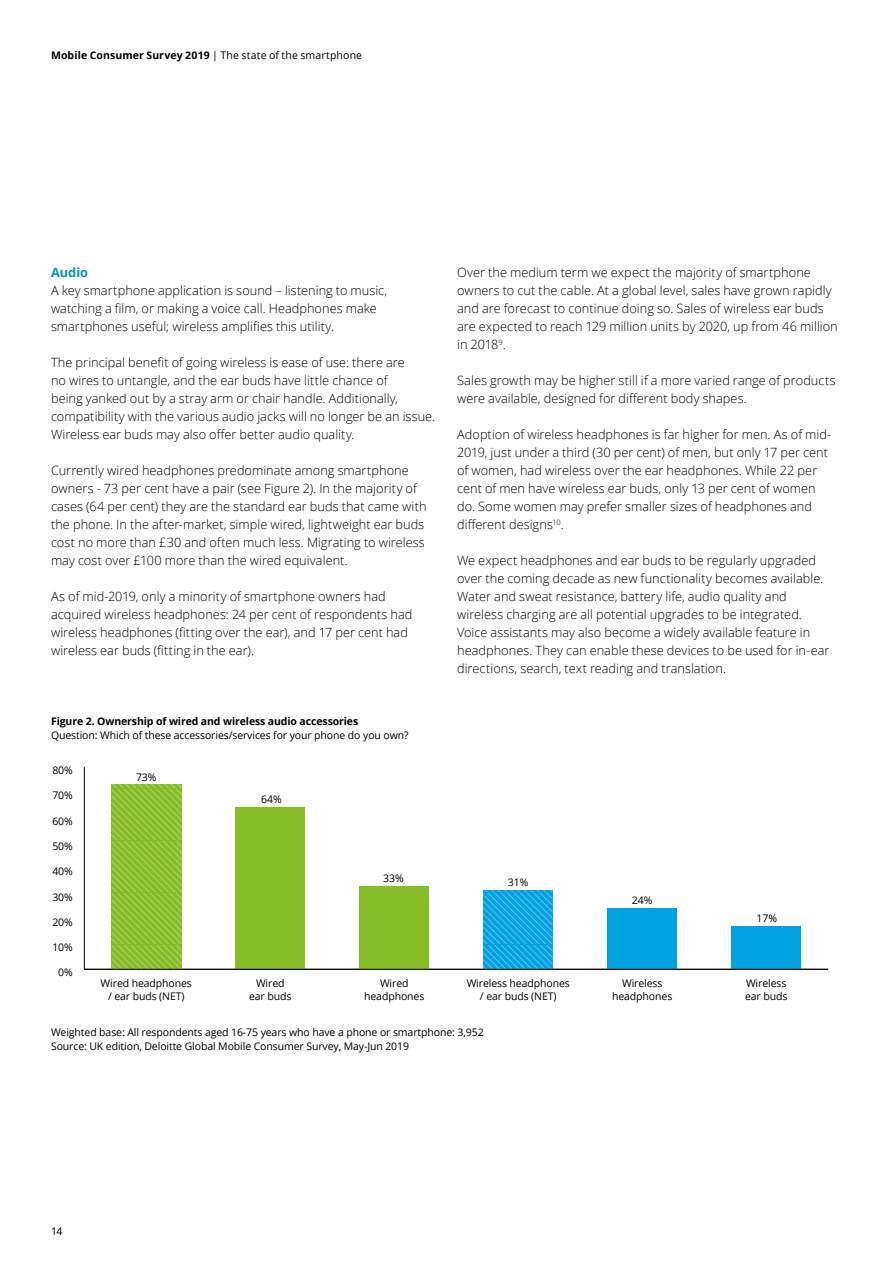
<style>
.page{position:relative;width:893px;height:1263px;background:#fff}
.page>*{position:absolute;margin:0;border:0;box-sizing:border-box;transform-origin:0 0}
.t1{font:300 12.75px/18px "Open Sans";letter-spacing:.005em;color:#000}
.t2{font:700 12.75px "Open Sans";color:#0099b3}
.t3{font:10.5px/13.5px "Open Sans";letter-spacing:-.01em;color:#000;text-align:center}
.t4{font:700 10.5px "Open Sans";letter-spacing:-.01em;color:#000}
.t5{font:700 10.5px "Open Sans";letter-spacing:.01em;color:#000}
.s1{font-weight:400}
</style>
<div class="page">
<hr style="left:84px;top:767px;width:1px;height:202px;background:#000">
<svg style="left:112px;top:785px;width:69px;height:184px;background:#8fbf34"></svg>
<div style="left:236px;top:807px;width:69px;height:162px;background:#86bc25"></div>
<div style="left:359px;top:886px;width:70px;height:83px;background:#86bc25"></div>
<svg style="left:483px;top:891px;width:70px;height:78px;background:#14a7e2"></svg>
<div style="left:607px;top:909px;width:70px;height:60px;background:#00a3e2"></div>
<div style="left:731px;top:926px;width:70px;height:43px;background:#00a3e2"></div>
<hr style="left:84px;top:969px;width:744px;height:1px;background:#000">
<p class="t5" style="left:51px;top:48px;width:313px">Mobile Consumer Survey 2019 <span class="s1">| The state of the smartphone</span></p>
<p class="t2" style="left:51px;top:263px;width:39px">Audio</p>
<p class="t1" style="left:51px;top:281px;width:338px">A key smartphone application is sound – listening to music, watching a film, or making a voice call. Headphones make smartphones useful; wireless amplifies this utility.</p>
<p class="t1" style="left:51px;top:353px;width:386px">The principal benefit of going wireless is ease of use: there are<br>no wires to untangle, and the ear buds have little chance of<br>being yanked out by a stray arm or chair handle. Additionally, compatibility with the various audio jacks will no longer be an issue.<br>Wireless ear buds may also offer better audio quality.</p>
<p class="t1" style="left:51px;top:461px;width:377px">Currently wired headphones predominate among smartphone owners - 73 per cent have a pair (see Figure 2). In the majority of cases (64 per cent) they are the standard ear buds that came with the phone. In the after-market, simple wired, lightweight ear buds cost no more than £30 and often much less. Migrating to wireless may cost over £100 more than the wired equivalent.</p>
<p class="t1" style="left:51px;top:587px;width:363px">As of mid-2019, only a minority of smartphone owners had acquired wireless headphones: 24 per cent of respondents had wireless headphones (fitting over the ear), and 17 per cent had wireless ear buds (fitting in the ear).</p>
<p class="t4" style="left:51px;top:714px;width:309px">Figure 2. Ownership of wired and wireless audio accessories</p>
<p class="t3" style="left:51px;top:728px;width:359px">Question: Which of these accessories/services for your phone do you own?</p>
<p class="t3" style="left:52px;top:763px;width:22px">80%</p>
<p class="t3" style="left:52px;top:789px;width:22px">70%</p>
<p class="t3" style="left:52px;top:814px;width:22px">60%</p>
<p class="t3" style="left:52px;top:839px;width:22px">50%</p>
<p class="t3" style="left:52px;top:864px;width:22px">40%</p>
<p class="t3" style="left:52px;top:890px;width:22px">30%</p>
<p class="t3" style="left:52px;top:915px;width:22px">20%</p>
<p class="t3" style="left:52px;top:940px;width:22px">10%</p>
<p class="t3" style="left:58px;top:965px;width:16px">0%</p>
<p class="t3" style="left:136px;top:770px;width:22px">73%</p>
<p class="t3" style="left:101px;top:976px;width:93px">Wired headphones / ear buds (NET)</p>
<p class="t3" style="left:261px;top:792px;width:22px">64%</p>
<p class="t3" style="left:249px;top:976px;width:44px">Wired ear buds</p>
<p class="t3" style="left:383px;top:871px;width:22px">33%</p>
<p class="t3" style="left:364px;top:976px;width:62px">Wired headphones</p>
<p class="t1" style="left:457px;top:263px;width:382px">Over the medium term we expect the majority of smartphone owners to cut the cable. At a global level, sales have grown rapidly and are forecast to continue doing so. Sales of wireless ear buds are expected to reach 129 million units by 2020, up from 46 million in 2018<sup>9</sup>.</p>
<p class="t1" style="left:457px;top:371px;width:380px">Sales growth may be higher still if a more varied range of products were available, designed for different body shapes.</p>
<p class="t1" style="left:457px;top:425px;width:376px">Adoption of wireless headphones is far higher for men. As of mid-2019, just under a third (30 per cent) of men, but only 17 per cent of women, had wireless over the ear headphones. While 22 per cent of men have wireless ear buds, only 13 per cent of women do. Some women may prefer smaller sizes of headphones and different designs<sup>10</sup>.</p>
<p class="t1" style="left:457px;top:551px;width:374px">We expect headphones and ear buds to be regularly upgraded over the coming decade as new functionality becomes available.<br>Water and sweat resistance, battery life, audio quality and wireless charging are all potential upgrades to be integrated.<br>Voice assistants may also become a widely available feature in headphones. They can enable these devices to be used for in-ear directions, search, text reading and translation.</p>
<p class="t3" style="left:508px;top:876px;width:22px">31%</p>
<p class="t3" style="left:467px;top:976px;width:105px">Wireless headphones / ear buds (NET)</p>
<p class="t3" style="left:632px;top:893px;width:22px">24%</p>
<p class="t3" style="left:612px;top:976px;width:62px">Wireless headphones</p>
<p class="t3" style="left:757px;top:911px;width:22px">17%</p>
<p class="t3" style="left:745px;top:976px;width:44px;text-align:left">Wireless ear buds</p>
<p class="t3" style="left:51px;top:1025px;width:434px;text-align:left">Weighted base: All respondents aged 16-75 years who have a phone or smartphone: 3,952<br>Source: UK edition, Deloitte Global Mobile Consumer Survey, May-Jun 2019</p>
<p class="t3" style="left:51px;top:1224px;width:13px">14</p>
</div>
